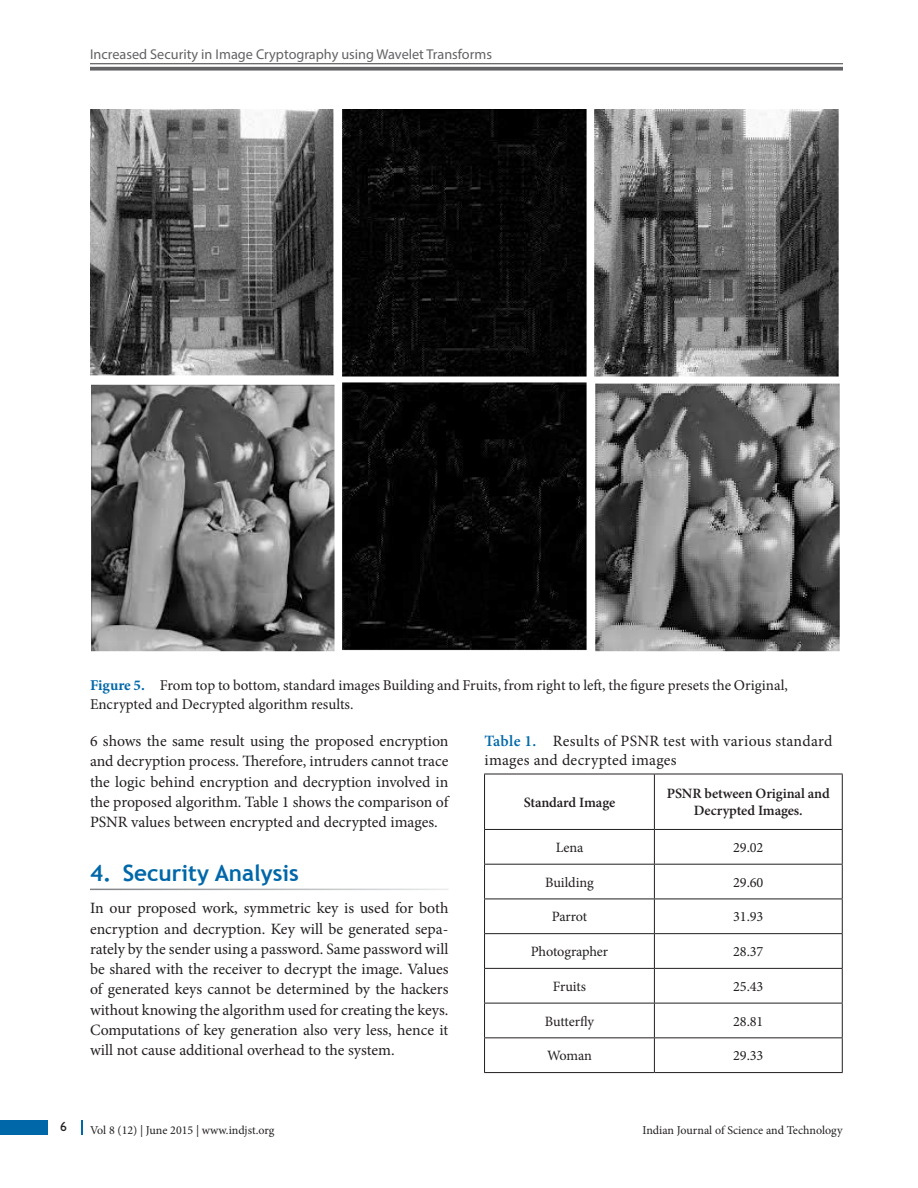
<style>
.page{position:relative;width:918px;height:1188px;background:#fff}
.page>*{position:absolute;margin:0;border:0;box-sizing:border-box;transform-origin:0 0}
.t1{font:700 22.5px "Trebuchet MS";color:#0068a9}
.Text{font:15.75px/20.2px "Minion Pro";color:#231f20;text-align:justify}
.TabTitle{font:15.75px/18.8px "Minion Pro";letter-spacing:.015em;color:#231f20}
.Fig_cap{font:15px/19.5px "Minion Pro";color:#231f20}
.table_copy{font:14.25px "Minion Pro";letter-spacing:-.005em;color:#231f20}
.t2{font:14.25px "Myriad Pro";color:#636366}
.table_copy-2{font:600 14.25px/17.1px "Minion Pro";letter-spacing:-.005em;color:#231f20;text-align:center}
.t3{font:13.5px "Gill Sans";color:#231f20}
.t4{font:12px "Minion Pro";color:#231f20}
.s1{font-weight:700;color:#0068a9}
.s2{font-weight:600;color:#0068a9}
</style>
<div class="page">
<hr style="left:90px;top:63px;width:753px;height:1px;background:#636366">
<svg style="left:90px;top:67px;width:753px;height:4px;background:#737376"></svg>
<div style="left:0;top:1120px;width:47px;height:15px;background:#0068a9"></div>
<svg style="left:81px;top:1120px;width:1px;height:15px"></svg>
<hr style="left:484px;top:774px;width:170px;height:1px;background:#231f20">
<hr style="left:484px;top:774px;width:1px;height:55px;background:#231f20">
<hr style="left:654px;top:774px;width:189px;height:1px;background:#231f20">
<hr style="left:654px;top:774px;width:1px;height:55px;background:#231f20">
<hr style="left:842px;top:774px;width:1px;height:55px;background:#231f20">
<hr style="left:484px;top:829px;width:170px;height:1px;background:#231f20">
<hr style="left:484px;top:830px;width:1px;height:34px;background:#231f20">
<hr style="left:654px;top:829px;width:189px;height:1px;background:#231f20">
<hr style="left:654px;top:830px;width:1px;height:34px;background:#231f20">
<hr style="left:842px;top:830px;width:1px;height:34px;background:#231f20">
<hr style="left:484px;top:864px;width:170px;height:1px;background:#231f20">
<hr style="left:484px;top:865px;width:1px;height:34px;background:#231f20">
<hr style="left:654px;top:864px;width:189px;height:1px;background:#231f20">
<hr style="left:654px;top:865px;width:1px;height:34px;background:#231f20">
<hr style="left:842px;top:865px;width:1px;height:34px;background:#231f20">
<hr style="left:484px;top:899px;width:170px;height:1px;background:#231f20">
<hr style="left:484px;top:899px;width:1px;height:34px;background:#231f20">
<hr style="left:654px;top:899px;width:189px;height:1px;background:#231f20">
<hr style="left:654px;top:899px;width:1px;height:34px;background:#231f20">
<hr style="left:842px;top:899px;width:1px;height:34px;background:#231f20">
<hr style="left:484px;top:933px;width:170px;height:1px;background:#231f20">
<hr style="left:484px;top:934px;width:1px;height:34px;background:#231f20">
<hr style="left:654px;top:933px;width:189px;height:1px;background:#231f20">
<hr style="left:654px;top:934px;width:1px;height:34px;background:#231f20">
<hr style="left:842px;top:934px;width:1px;height:34px;background:#231f20">
<hr style="left:484px;top:968px;width:170px;height:1px;background:#231f20">
<hr style="left:484px;top:969px;width:1px;height:34px;background:#231f20">
<hr style="left:654px;top:968px;width:189px;height:1px;background:#231f20">
<hr style="left:654px;top:969px;width:1px;height:34px;background:#231f20">
<hr style="left:842px;top:969px;width:1px;height:34px;background:#231f20">
<hr style="left:484px;top:1003px;width:170px;height:1px;background:#231f20">
<hr style="left:484px;top:1003px;width:1px;height:34px;background:#231f20">
<hr style="left:654px;top:1003px;width:189px;height:1px;background:#231f20">
<hr style="left:654px;top:1003px;width:1px;height:34px;background:#231f20">
<hr style="left:842px;top:1003px;width:1px;height:34px;background:#231f20">
<hr style="left:484px;top:1037px;width:170px;height:1px;background:#231f20">
<hr style="left:484px;top:1038px;width:1px;height:34px;background:#231f20">
<hr style="left:654px;top:1037px;width:189px;height:1px;background:#231f20">
<hr style="left:654px;top:1038px;width:1px;height:34px;background:#231f20">
<hr style="left:842px;top:1038px;width:1px;height:34px;background:#231f20">
<hr style="left:484px;top:1072px;width:170px;height:1px;background:#231f20">
<hr style="left:654px;top:1072px;width:189px;height:1px;background:#231f20">
<img style="left:90px;top:110px;width:750px;height:542px">
<p class="t2" style="left:90px;top:45px;width:403px">Increased Security in Image Cryptography using Wavelet Transforms</p>
<p class="Fig_cap" style="left:90px;top:676px;width:699px"><span class="s1">Figure 5.</span> From top to bottom, standard images Building and Fruits, from right to left, the figure presets the Original,<br>Encrypted and Decrypted algorithm results.</p>
<p class="TabTitle" style="left:484px;top:732px;width:349px"><span class="s2">Table 1.</span> Results of PSNR test with various standard images and decrypted images</p>
<p class="Text" style="left:90px;top:731px;width:360px">6 shows the same result using the proposed encryption and decryption process. Therefore, intruders cannot trace the logic behind encryption and decryption involved in the proposed algorithm. Table 1 shows the comparison of PSNR values between encrypted and decrypted images.</p>
<h1 class="t1" style="left:90px;top:859px;width:210px">4. Security Analysis</h1>
<p class="Text" style="left:90px;top:898px;width:360px">In our proposed work, symmetric key is used for both encryption and decryption. Key will be generated sepa&shy;rately by the sender using a password. Same password will be shared with the receiver to decrypt the image. Values of generated keys cannot be determined by the hackers without knowing the algorithm used for creating the keys.<br>Computations of key generation also very less, hence it will not cause additional overhead to the system.</p>
<p class="table_copy-2" style="left:524px;top:794px;width:93px">Standard Image</p>
<p class="table_copy-2" style="left:667px;top:785px;width:164px">PSNR between Original and<br>Decrypted Images.</p>
<p class="table_copy" style="left:556px;top:838px;width:29px">Lena</p>
<p class="table_copy" style="left:733px;top:838px;width:32px">29.02</p>
<p class="table_copy" style="left:545px;top:873px;width:50px">Building</p>
<p class="table_copy" style="left:733px;top:873px;width:32px">29.60</p>
<p class="table_copy" style="left:552px;top:907px;width:37px">Parrot</p>
<p class="table_copy" style="left:733px;top:907px;width:32px">31.93</p>
<p class="table_copy" style="left:531px;top:942px;width:79px">Photographer</p>
<p class="table_copy" style="left:733px;top:942px;width:32px">28.37</p>
<p class="table_copy" style="left:553px;top:977px;width:35px">Fruits</p>
<p class="table_copy" style="left:733px;top:977px;width:32px">25.43</p>
<p class="table_copy" style="left:545px;top:1012px;width:51px">Butterfly</p>
<p class="table_copy" style="left:733px;top:1012px;width:32px">28.81</p>
<p class="table_copy" style="left:547px;top:1046px;width:46px">Woman</p>
<p class="table_copy" style="left:733px;top:1046px;width:32px">29.33</p>
<p class="t3" style="left:60px;top:1119px;width:8px">6</p>
<p class="t4" style="left:90px;top:1123px;width:186px">Vol 8 (12) | June 2015 | www.indjst.org</p>
<p class="t4" style="left:642px;top:1123px;width:202px">Indian Journal of Science and Technology</p>
</div>
